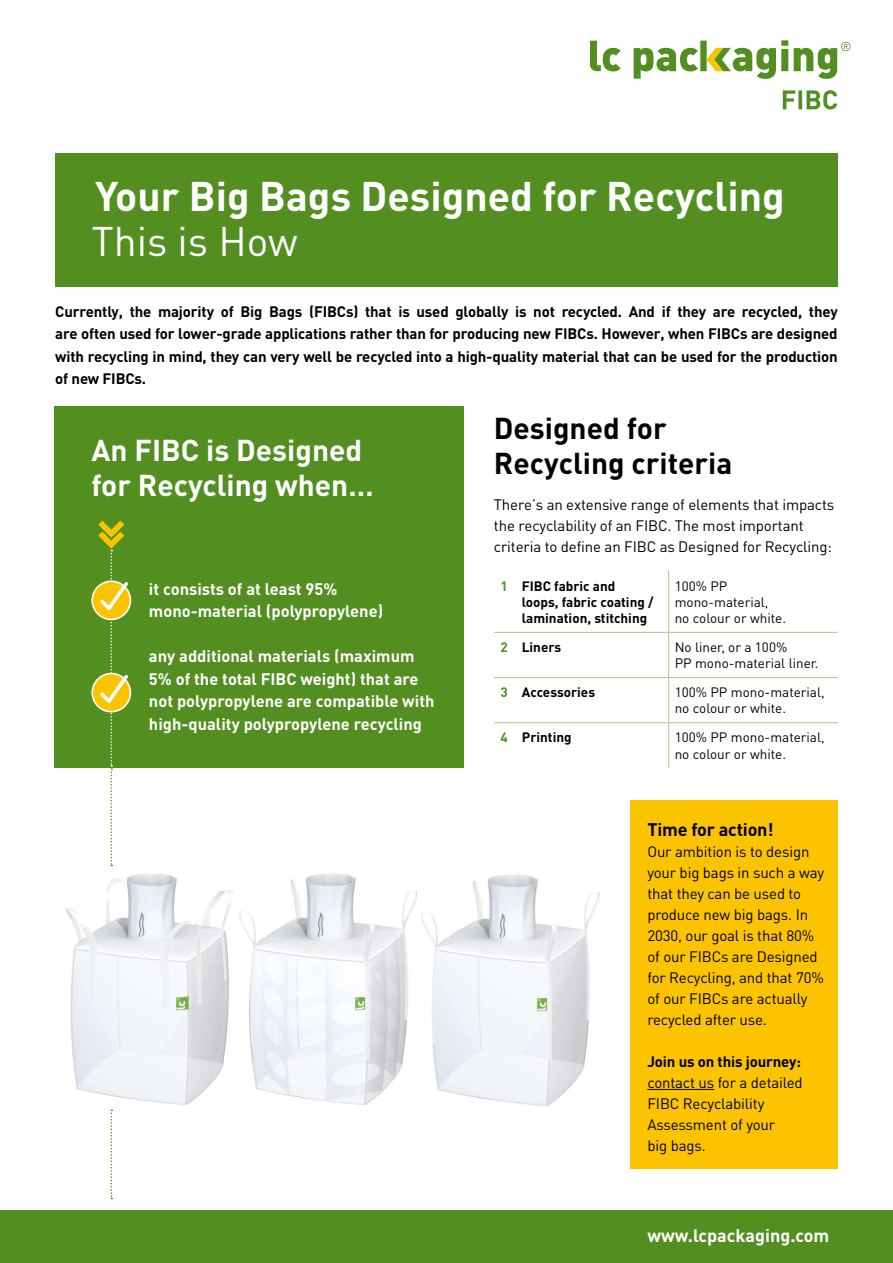
<style>
.page{position:relative;width:893px;height:1263px;background:#fff}
.page>*{position:absolute;margin:0;border:0;box-sizing:border-box;transform-origin:0 0}
.t1{font:700 40.8px "DIN";color:#fff}
.t2{font:40.8px "DIN";color:#fff}
.t3{font:700 29.85px/35.2px "DIN";color:#fff}
.t4{font:700 29.85px/35.2px "DIN";color:#000}
.t5{font:700 18px "DIN";color:#fff}
.t6{font:700 18px "DIN";letter-spacing:-.01em;color:#000}
.t7{font:700 16.5px/22.5px "DIN Pro";color:#fff}
.t8{font:15px/21px "DIN";letter-spacing:-.01em;color:#000}
.t9{font:700 15px/22.5px "DIN";letter-spacing:-.01em;color:#000;text-align:justify}
.t10{font:13.5px/16.2px "DIN Pro";color:#000}
.t11{font:700 13.5px/16.2px "DIN";color:#000}
.s1{color:#528f20}
</style>
<div class="page">
<img style="left:65px;top:866px;width:168px;height:248px">
<div style="left:0;top:1211px;width:893px;height:52px;background:#528f20"></div>
<div style="left:55px;top:153px;width:783px;height:134px;background:#528f20"></div>
<div style="left:54px;top:406px;width:409px;height:361px;background:#528f20"></div>
<div style="left:630px;top:800px;width:208px;height:369px;background:#fcc400"></div>
<svg style="left:590px;top:41px;width:31px;height:30px"></svg>
<svg style="left:634px;top:40px;width:154px;height:39px"></svg>
<svg style="left:794px;top:42px;width:56px;height:37px"></svg>
<svg style="left:783px;top:90px;width:54px;height:19px"></svg>
<svg style="left:92px;top:581px;width:38px;height:38px"></svg>
<div style="left:91px;top:580px;width:40px;height:40px;border:2px solid #fff;border-radius:50%"></div>
<svg style="left:92px;top:673px;width:38px;height:39px"></svg>
<div style="left:91px;top:673px;width:40px;height:39px;border:2px solid #fff;border-radius:50%"></div>
<img style="left:239px;top:873px;width:178px;height:232px">
<hr style="left:647px;top:1089px;width:67px;height:1px;background:#000">
<hr style="left:669px;top:632px;width:169px;height:1px;background:#abc48b">
<hr style="left:669px;top:677px;width:169px;height:1px;background:#abc48b">
<svg style="left:494px;top:571px;width:175px;height:153px"></svg>
<hr style="left:516px;top:722px;width:153px;height:1px;background:#abc48b">
<hr style="left:669px;top:722px;width:169px;height:1px;background:#abc48b">
<hr style="left:668px;top:723px;width:1px;height:45px;background:#abc48b">
<svg style="left:98px;top:521px;width:30px;height:345px"></svg>
<img style="left:421px;top:874px;width:179px;height:232px">
<svg style="left:111px;top:1109px;width:1px;height:90px"></svg>
<h1 class="t1" style="left:95px;top:169px;width:691px">Your Big Bags Designed for Recycling</h1>
<h1 class="t2" style="left:91px;top:216px;width:208px">This is How</h1>
<p class="t9" style="left:55px;top:299px;width:784px">Currently, the majority of Big Bags (FIBCs) that is used globally is not recycled. And if they are recycled, they are often used for lower-grade applications rather than for producing new FIBCs. However, when FIBCs are designed with recycling in mind, they can very well be recycled into a high-quality material that can be used for the production of new FIBCs.</p>
<h2 class="t3" style="left:91px;top:431px;width:284px">An FIBC is Designed for Recycling when…</h2>
<p class="t7" style="left:149px;top:577px;width:236px">it consists of at least 95% mono-material (polypropylene)</p>
<p class="t7" style="left:149px;top:644px;width:287px">any additional materials (maximum 5% of the total FIBC weight) that are not polypropylene are compatible with high-quality polypropylene recycling</p>
<h2 class="t4" style="left:494px;top:409px;width:240px">Designed for<br>Recycling criteria</h2>
<p class="t8" style="left:494px;top:493px;width:342px">There’s an extensive range of elements that impacts the recyclability of an FIBC. The most important criteria to define an FIBC as Designed for Recycling:</p>
<p class="t11" style="left:522px;top:577px;width:133px;text-indent:-21px"><span class="s1">1</span> FIBC fabric and loops, fabric coating / lamination, stitching</p>
<p class="t10" style="left:675px;top:577px;width:113px">100% PP mono-material, no colour or white.</p>
<p class="t11" style="left:500px;top:638px;width:62px"><span class="s1">2</span> Liners</p>
<p class="t10" style="left:675px;top:638px;width:145px">No liner, or a 100%<br>PP mono-material liner.</p>
<p class="t11" style="left:500px;top:684px;width:96px"><span class="s1">3</span> Accessories</p>
<p class="t10" style="left:675px;top:684px;width:151px">100% PP mono-material, no colour or white.</p>
<p class="t11" style="left:500px;top:729px;width:73px"><span class="s1">4</span> Printing</p>
<p class="t10" style="left:675px;top:729px;width:151px">100% PP mono-material, no colour or white.</p>
<p class="t6" style="left:647px;top:817px;width:128px">Time for action!</p>
<p class="t8" style="left:647px;top:840px;width:178px">Our ambition is to design your big bags in such a way that they can be used to produce new big bags. In<br>2030, our goal is that 80% of our FIBCs are Designed for Recycling, and that 70% of our FIBCs are actually recycled after use.</p>
<p class="t9" style="left:647px;top:1049px;width:155px">Join us on this journey:</p>
<p class="t8" style="left:647px;top:1071px;width:157px">contact us for a detailed<br>FIBC Recyclability<br>Assessment of your<br>big bags.</p>
<p class="t5" style="left:648px;top:1223px;width:183px">www.lcpackaging.com</p>
</div>
